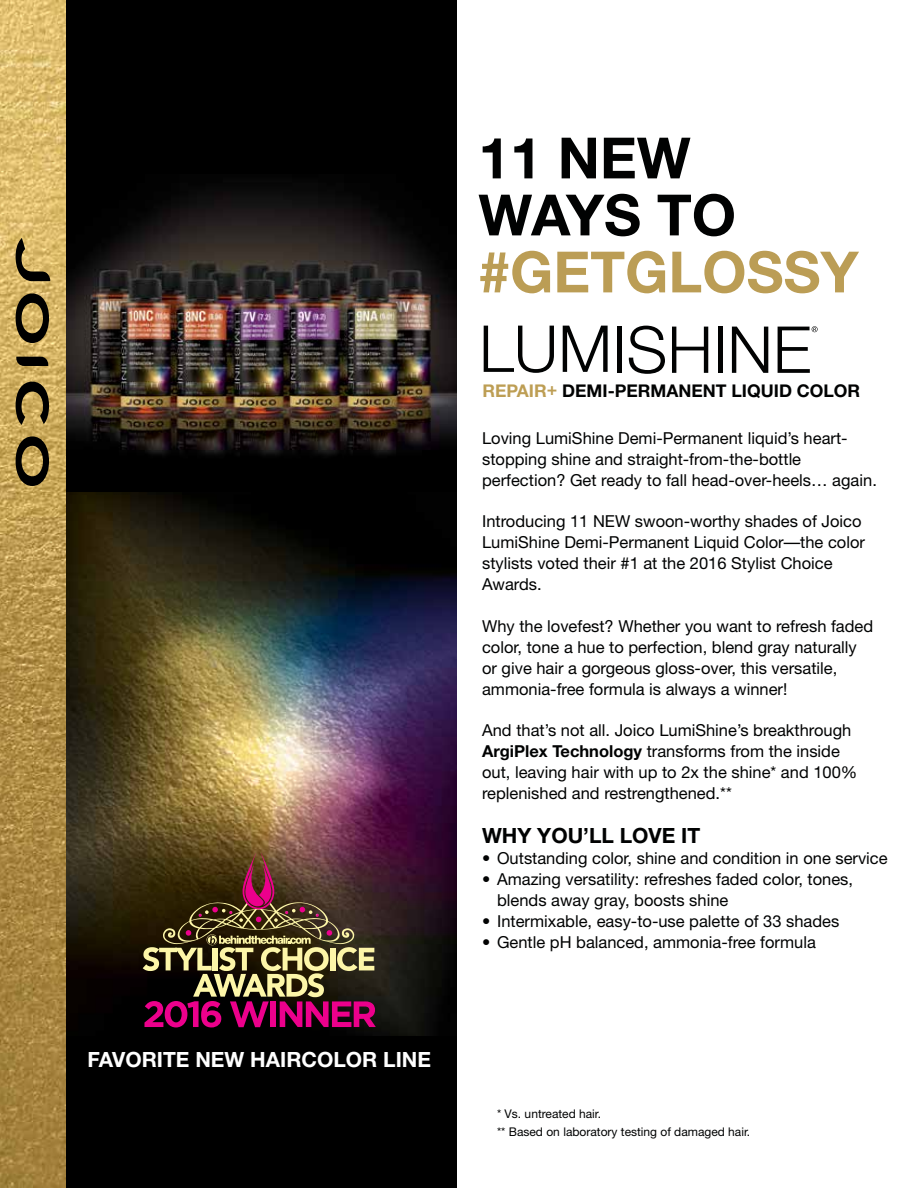
<style>
.page{position:relative;width:918px;height:1188px;background:#fff}
.page>*{position:absolute;margin:0;border:0;box-sizing:border-box;transform-origin:0 0}
.t1{font:700 57px/57px "Helvetica Neue LT Std";color:#010202}
.t2{font:700 57px "Helvetica Neue LT Std";color:#bb9d55}
.t3{font:700 21px "Helvetica Neue LT Std";color:#fff}
.t4{font:700 21px "Helvetica Neue LT Std";color:#010202}
.t5{font:700 17.55px "Helvetica Neue LT Std";color:#010202}
.t6{font:16.5px/21px "Helvetica Neue";color:#010202}
.t7{font:12px/18px "Helvetica Neue";color:#010202}
.s1{color:#bd9e54}
.s2{font-family:"Helvetica Neue LT Std";font-weight:700}
</style>
<div class="page">
<div style="left:54px;top:0;width:403px;height:1188px;background:#000"></div>
<img style="left:66px;top:492px;width:391px;height:543px">
<img style="left:66px;top:190px;width:391px;height:265px">
<svg style="left:484px;top:326px;width:70px;height:47px"></svg>
<svg style="left:563px;top:326px;width:45px;height:46px"></svg>
<div style="left:617px;top:327px;width:5px;height:46px;background:#010202"></div>
<svg style="left:628px;top:326px;width:37px;height:48px"></svg>
<svg style="left:672px;top:327px;width:36px;height:46px"></svg>
<hr style="left:718px;top:327px;width:4px;height:46px;background:#010202">
<svg style="left:732px;top:327px;width:36px;height:46px"></svg>
<svg style="left:778px;top:326px;width:40px;height:47px"></svg>
<svg style="left:143px;top:853px;width:233px;height:174px"></svg>
<img style="left:0;top:0;width:66px;height:1188px">
<svg style="left:16px;top:293px;width:33px;height:50px"></svg>
<svg style="left:16px;top:436px;width:33px;height:50px"></svg>
<svg style="left:16px;top:382px;width:33px;height:43px"></svg>
<svg style="left:16px;top:238px;width:34px;height:43px"></svg>
<svg style="left:16px;top:357px;width:32px;height:9px"></svg>
<p class="t3" style="left:87px;top:1046px;width:345px">FAVORITE NEW HAIRCOLOR LINE</p>
<h1 class="t1" style="left:478px;top:128px;width:259px">11 NEW<br>WAYS TO</h1>
<h1 class="t2" style="left:478px;top:237px;width:382px">#GETGLOSSY</h1>
<p class="t5" style="left:482px;top:380px;width:379px"><span class="s1">REPAIR+</span> DEMI-PERMANENT LIQUID COLOR</p>
<p class="t6" style="left:482px;top:427px;width:396px">Loving LumiShine Demi-Permanent liquid’s heart&shy;stopping shine and straight-from-the-bottle perfection? Get ready to fall head-over-heels… again.</p>
<p class="t6" style="left:482px;top:511px;width:384px">Introducing 11 NEW swoon-worthy shades of Joico LumiShine Demi-Permanent Liquid Color—the color stylists voted their #1 at the 2016 Stylist Choice Awards.</p>
<p class="t6" style="left:482px;top:615px;width:393px">Why the lovefest? Whether you want to refresh faded color, tone a hue to perfection, blend gray naturally or give hair a gorgeous gloss-over, this versatile, ammonia-free formula is always a winner!</p>
<p class="t6" style="left:482px;top:719px;width:377px">And that’s not all. Joico LumiShine’s breakthrough <span class="s2">ArgiPlex Technology</span> transforms from the inside out, leaving hair with up to 2x the shine* and 100% replenished and restrengthened.**</p>
<p class="t4" style="left:482px;top:823px;width:220px">WHY YOU’LL LOVE IT</p>
<p class="t6" style="left:482px;top:847px;width:407px">• Outstanding color, shine and condition in one service</p>
<p class="t6" style="left:497px;top:868px;width:358px;text-indent:-15px">• Amazing versatility: refreshes faded color, tones, blends away gray, boosts shine</p>
<p class="t6" style="left:482px;top:910px;width:359px">• Intermixable, easy-to-use palette of 33 shades</p>
<p class="t6" style="left:482px;top:931px;width:335px">• Gentle pH balanced, ammonia-free formula</p>
<p class="t7" style="left:497px;top:1104px;width:255px">* Vs. untreated hair.<br>** Based on laboratory testing of damaged hair.</p>
</div>
